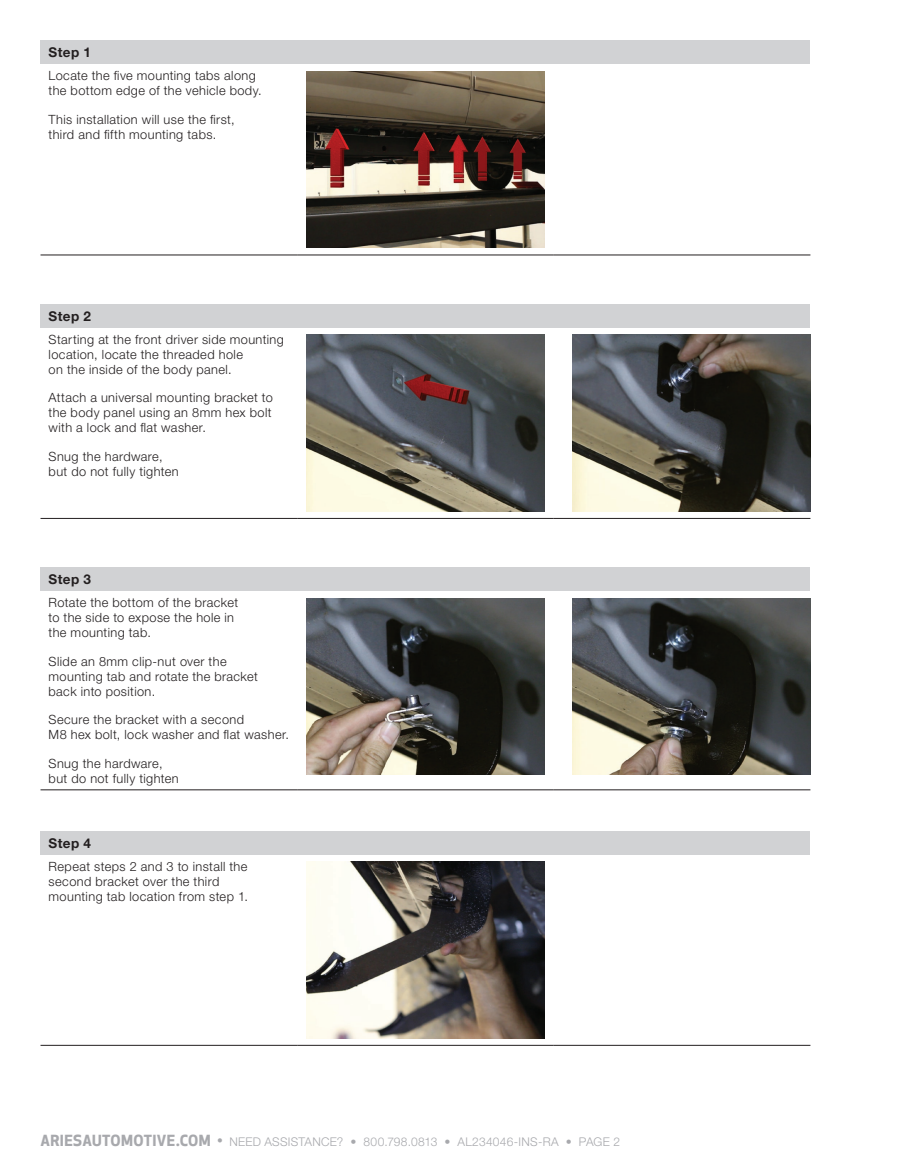
<style>
.page{position:relative;width:905px;height:1175px;background:#fff}
.page>*{position:absolute;margin:0;border:0;box-sizing:border-box;transform-origin:0 0}
.t1{font:700 13.5px "Helvetica Neue LT Std";letter-spacing:.03em;color:#231f20}
.t2{font:300 12.75px/15px "Helvetica Neue LT Std";letter-spacing:.03em;color:#231f20}
.t3{font:300 12px "Helvetica Neue LT Std";letter-spacing:.02em;color:#a8a9ad}
.s1{font-family:"Apex New";font-weight:700;font-size:15px}
.s2{font-family:"Apex New";font-weight:500;font-size:15px}
</style>
<div class="page">
<div style="left:40px;top:40px;width:770px;height:24px;background:#d1d2d4"></div>
<hr style="left:40px;top:254px;width:257px;height:1px;background:#231f20">
<hr style="left:297px;top:254px;width:257px;height:1px;background:#231f20">
<hr style="left:554px;top:254px;width:256px;height:1px;background:#231f20">
<img style="left:306px;top:71px;width:239px;height:177px">
<div style="left:40px;top:304px;width:770px;height:24px;background:#d1d2d4"></div>
<hr style="left:40px;top:518px;width:257px;height:1px;background:#231f20">
<hr style="left:297px;top:518px;width:257px;height:1px;background:#231f20">
<hr style="left:554px;top:518px;width:256px;height:1px;background:#231f20">
<img style="left:306px;top:335px;width:239px;height:176px">
<img style="left:572px;top:335px;width:238px;height:176px">
<div style="left:40px;top:567px;width:770px;height:24px;background:#d1d2d4"></div>
<hr style="left:40px;top:789px;width:257px;height:1px;background:#231f20">
<hr style="left:297px;top:789px;width:257px;height:1px;background:#231f20">
<hr style="left:554px;top:789px;width:256px;height:1px;background:#231f20">
<img style="left:306px;top:598px;width:239px;height:177px">
<img style="left:572px;top:598px;width:238px;height:177px">
<div style="left:40px;top:831px;width:770px;height:23px;background:#d1d2d4"></div>
<hr style="left:40px;top:1045px;width:257px;height:1px;background:#231f20">
<hr style="left:297px;top:1045px;width:257px;height:1px;background:#231f20">
<hr style="left:554px;top:1045px;width:256px;height:1px;background:#231f20">
<img style="left:306px;top:861px;width:239px;height:177px">
<p class="t1" style="left:49px;top:44px;width:44px">Step 1</p>
<p class="t2" style="left:49px;top:68px;width:214px">Locate the five mounting tabs along the bottom edge of the vehicle body.</p>
<p class="t2" style="left:49px;top:111px;width:187px">This installation will use the first, third and fifth mounting tabs.</p>
<p class="t1" style="left:49px;top:307px;width:44px">Step 2</p>
<p class="t2" style="left:49px;top:331px;width:237px">Starting at the front driver side mounting location, locate the threaded hole<br>on the inside of the body panel.</p>
<p class="t2" style="left:49px;top:390px;width:226px;text-align:justify">Attach a universal mounting bracket to the body panel using an 8mm hex bolt with a lock and flat washer.</p>
<p class="t2" style="left:49px;top:448px;width:132px">Snug the hardware, but do not fully tighten</p>
<p class="t1" style="left:49px;top:571px;width:44px">Step 3</p>
<p class="t2" style="left:49px;top:595px;width:191px">Rotate the bottom of the bracket to the side to expose the hole in the mounting tab.</p>
<p class="t2" style="left:49px;top:653px;width:211px">Slide an 8mm clip-nut over the mounting tab and rotate the bracket back into position.</p>
<p class="t2" style="left:49px;top:712px;width:242px">Secure the bracket with a second<br>M8 hex bolt, lock washer and flat washer.</p>
<p class="t2" style="left:49px;top:755px;width:132px">Snug the hardware, but do not fully tighten</p>
<p class="t1" style="left:49px;top:834px;width:44px">Step 4</p>
<p class="t2" style="left:49px;top:858px;width:201px">Repeat steps 2 and 3 to install the second bracket over the third mounting tab location from step 1.</p>
<p class="t3" style="left:40px;top:1134px;width:581px"><span class="s1">ARIESAUTOMOTIVE.COM</span> <span class="s2">•</span> NEED ASSISTANCE? • 800.798.0813 • AL234046-INS-RA • PAGE 2</p>
</div>
